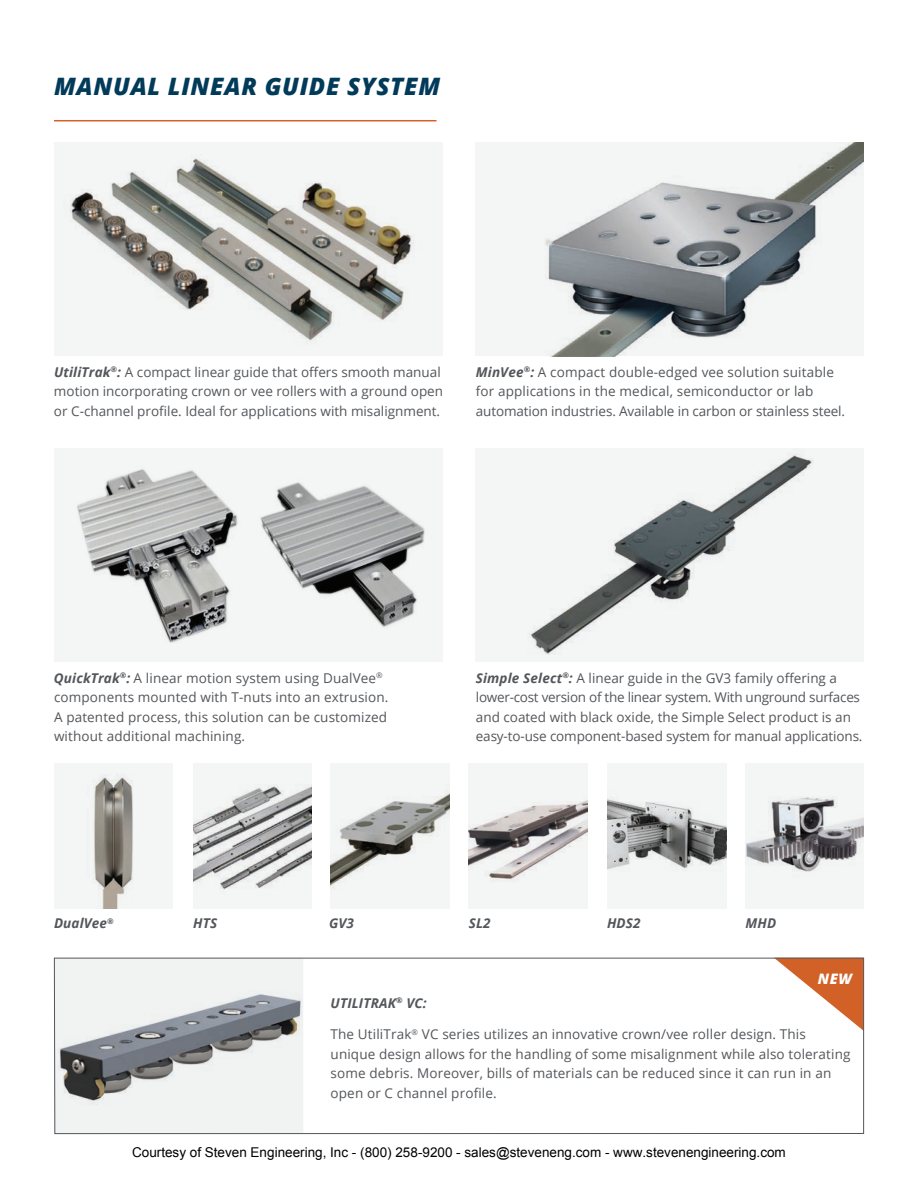
<style>
.page{position:relative;width:918px;height:1188px;background:#fff}
.page>*{position:absolute;margin:0;border:0;box-sizing:border-box;transform-origin:0 0}
.t1{font:italic 800 24px "Open Sans";letter-spacing:.03em;color:#023b5a}
.t2{font:italic 800 14.4px "Open Sans";color:#fff}
.t3{font:13.5px/19.5px "Open Sans";letter-spacing:.01em;color:#53565a}
.t4{font:13.5px/19.5px "Open Sans";letter-spacing:-.01em;color:#53565a}
.t5{font:13.5px "Arial";color:#000}
.t6{font:italic 700 13.5px "Open Sans";letter-spacing:.01em;color:#53565a}
.s1{font-weight:700;font-style:italic}
</style>
<div class="page">
<hr style="left:54px;top:120px;width:383px;height:1px;background:#d26127">
<div style="left:54px;top:449px;width:388px;height:213px;background:#f4f5f5"></div>
<img style="left:77px;top:469px;width:348px;height:174px">
<div style="left:54px;top:143px;width:388px;height:213px;background:#f4f5f5"></div>
<img style="left:69px;top:158px;width:343px;height:183px">
<div style="left:476px;top:143px;width:388px;height:213px;background:#f4f5f5"></div>
<img style="left:545px;top:143px;width:319px;height:213px">
<div style="left:476px;top:449px;width:388px;height:213px;background:#f4f5f5"></div>
<img style="left:530px;top:455px;width:283px;height:200px">
<svg style="left:54px;top:957px;width:810px;height:177px"></svg>
<img style="left:54px;top:969px;width:249px;height:163px">
<img style="left:54px;top:764px;width:119px;height:145px">
<img style="left:331px;top:764px;width:119px;height:145px">
<div style="left:469px;top:764px;width:119px;height:145px;background:#f4f5f5"></div>
<img style="left:469px;top:800px;width:119px;height:80px">
<div style="left:607px;top:764px;width:119px;height:145px;background:#f4f5f5"></div>
<img style="left:607px;top:799px;width:119px;height:71px">
<img style="left:746px;top:764px;width:118px;height:145px">
<img style="left:193px;top:764px;width:119px;height:145px">
<h1 class="t1" style="left:54px;top:68px;width:388px">MANUAL LINEAR GUIDE SYSTEM</h1>
<p class="t3" style="left:54px;top:362px;width:391px"><span class="s1">UtiliTrak</span><sup>®</sup><span class="s1">:</span> A compact linear guide that offers smooth manual motion incorporating crown or vee rollers with a ground open or C-channel profile. Ideal for applications with misalignment.</p>
<p class="t3" style="left:476px;top:362px;width:371px"><span class="s1">MinVee</span><sup>®</sup><span class="s1">:</span> A compact double-edged vee solution suitable for applications in the medical, semiconductor or lab automation industries. Available in carbon or stainless steel.</p>
<p class="t3" style="left:54px;top:668px;width:336px"><span class="s1">QuickTrak</span><sup>®</sup><span class="s1">:</span> A linear motion system using DualVee<sup>® </sup>components mounted with T-nuts into an extrusion.<br>A patented process, this solution can be customized without additional machining.</p>
<p class="t4" style="left:476px;top:668px;width:388px"><span class="s1">Simple Select</span><sup>®</sup><span class="s1">:</span> A linear guide in the GV3 family offering a lower-cost version of the linear system. With unground surfaces and coated with black oxide, the Simple Select product is an easy-to-use component-based system for manual applications.</p>
<p class="t6" style="left:54px;top:914px;width:61px">DualVee<sup>®</sup></p>
<p class="t6" style="left:193px;top:914px;width:26px">HTS</p>
<p class="t6" style="left:329px;top:914px;width:26px">GV3</p>
<p class="t6" style="left:469px;top:914px;width:23px">SL2</p>
<p class="t6" style="left:607px;top:914px;width:35px">HDS2</p>
<p class="t6" style="left:745px;top:914px;width:32px">MHD</p>
<p class="t2" style="left:818px;top:968px;width:36px">NEW</p>
<p class="t6" style="left:331px;top:993px;width:98px">UTILITRAK<sup>®</sup> VC:</p>
<p class="t3" style="left:331px;top:1024px;width:521px">The UtiliTrak<sup>®</sup> VC series utilizes an innovative crown/vee roller design. This unique design allows for the handling of some misalignment while also tolerating some debris. Moreover, bills of materials can be reduced since it can run in an open or C channel profile.</p>
<p class="t5" style="left:132px;top:1143px;width:655px">Courtesy of Steven Engineering, Inc - (800) 258-9200 - sales@steveneng.com - www.stevenengineering.com</p>
</div>
